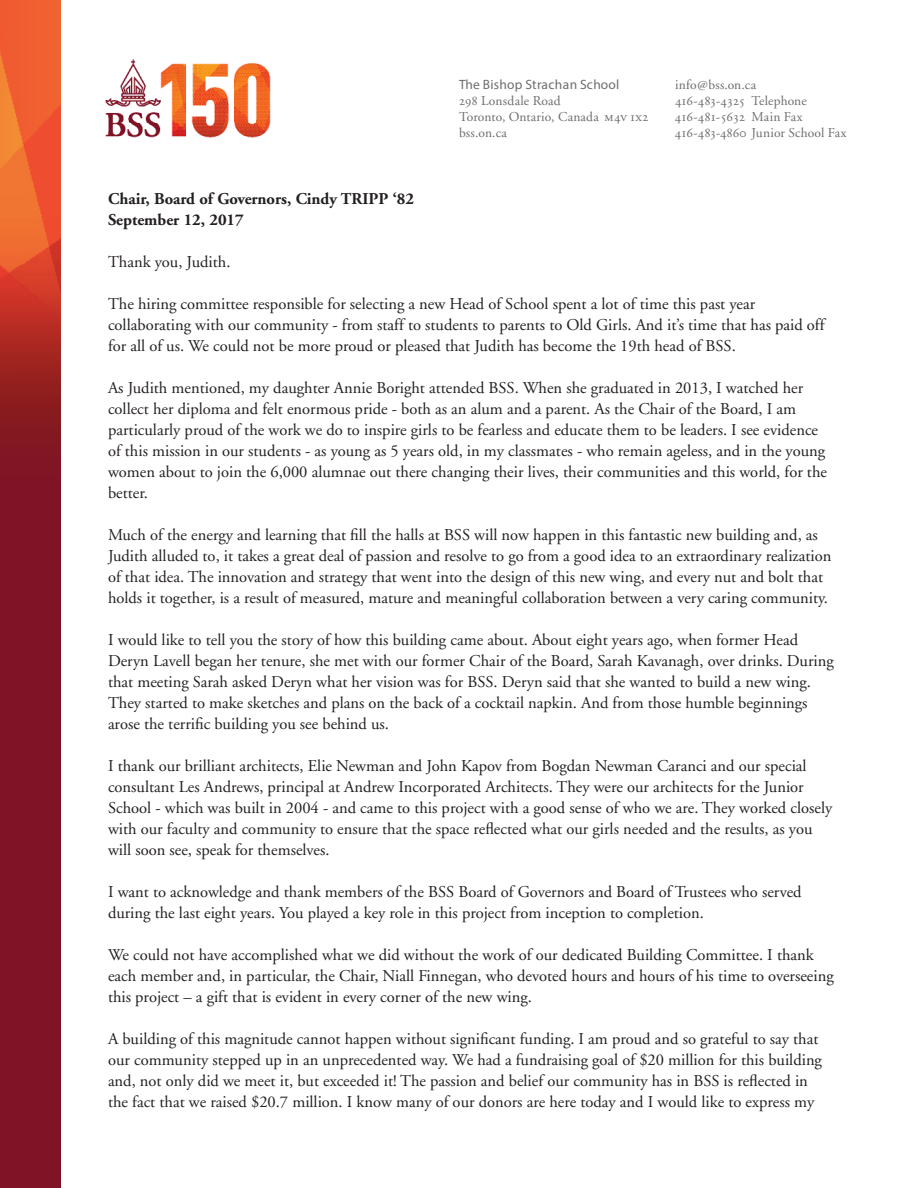
<style>
.page{position:relative;width:918px;height:1188px;background:#fff}
.page>*{position:absolute;margin:0;border:0;box-sizing:border-box;transform-origin:0 0}
.t1{font:16.5px/21px "Adobe Garamond";color:#231f20}
.t2{font:700 16.5px "Adobe Garamond";color:#231f20}
.t3{font:13.5px/15.8px "Adobe Garamond";letter-spacing:.015em;color:#6c6d70}
.t4{font:13.5px "Adobe Garamond Regular SC";letter-spacing:.035em;color:#6c6d70}
.s1{font-family:"Myriad Pro"}
.s2{font-family:"Adobe Garamond Regular SC"}
.s3{font-family:"Adobe Garamond"}
</style>
<div class="page">
<img style="left:105px;top:59px;width:166px;height:79px">
<img style="left:0;top:0;width:61px;height:165px">
<svg style="left:0;top:165px;width:61px;height:1023px;background:#921e26"></svg>
<p class="t3" style="left:459px;top:78px;width:191px"><span class="s1">The Bishop Strachan School<br></span><span class="s2">298</span> Lonsdale Road<br>Toronto, Ontario, Canada <span class="s2">m4v 1x2</span></p>
<p class="t3" style="left:459px;top:125px;width:49px">bss.on.ca</p>
<p class="t3" style="left:675px;top:78px;width:83px">info@bss.on.ca</p>
<p class="t4" style="left:675px;top:94px;width:133px">416-483-4325 <span class="s3">Telephone</span></p>
<p class="t4" style="left:675px;top:109px;width:129px">416-481-5632 <span class="s3">Main Fax</span></p>
<p class="t3" style="left:675px;top:125px;width:173px"><span class="s2">416-483-4860</span> Junior School Fax</p>
<p class="t2" style="left:108px;top:190px;width:308px">Chair, Board of Governors, Cindy TRIPP ‘82</p>
<p class="t2" style="left:108px;top:211px;width:137px">September 12, 2017</p>
<p class="t1" style="left:108px;top:252px;width:124px">Thank you, Judith.</p>
<p class="t1" style="left:108px;top:294px;width:718px">The hiring committee responsible for selecting a new Head of School spent a lot of time this past year collaborating with our community - from staff to students to parents to Old Girls. And it’s time that has paid off for all of us. We could not be more proud or pleased that Judith has become the 19th head of BSS.</p>
<p class="t1" style="left:108px;top:378px;width:721px">As Judith mentioned, my daughter Annie Boright attended BSS. When she graduated in 2013, I watched her collect her diploma and felt enormous pride - both as an alum and a parent. As the Chair of the Board, I am particularly proud of the work we do to inspire girls to be fearless and educate them to be leaders. I see evidence of this mission in our students - as young as 5 years old, in my classmates - who remain ageless, and in the young women about to join the 6,000 alumnae out there changing their lives, their communities and this world, for the better.</p>
<p class="t1" style="left:108px;top:525px;width:725px">Much of the energy and learning that fill the halls at BSS will now happen in this fantastic new building and, as Judith alluded to, it takes a great deal of passion and resolve to go from a good idea to an extraordinary realization of that idea. The innovation and strategy that went into the design of this new wing, and every nut and bolt that holds it together, is a result of measured, mature and meaningful collaboration between a very caring community.</p>
<p class="t1" style="left:108px;top:630px;width:727px">I would like to tell you the story of how this building came about. About eight years ago, when former Head Deryn Lavell began her tenure, she met with our former Chair of the Board, Sarah Kavanagh, over drinks. During that meeting Sarah asked Deryn what her vision was for BSS. Deryn said that she wanted to build a new wing.<br>They started to make sketches and plans on the back of a cocktail napkin. And from those humble beginnings arose the terrific building you see behind us.</p>
<p class="t1" style="left:108px;top:756px;width:726px">I thank our brilliant architects, Elie Newman and John Kapov from Bogdan Newman Caranci and our special consultant Les Andrews, principal at Andrew Incorporated Architects. They were our architects for the Junior School - which was built in 2004 - and came to this project with a good sense of who we are. They worked closely with our faculty and community to ensure that the space reflected what our girls needed and the results, as you will soon see, speak for themselves.</p>
<p class="t1" style="left:108px;top:882px;width:695px">I want to acknowledge and thank members of the BSS Board of Governors and Board of Trustees who served during the last eight years. You played a key role in this project from inception to completion.</p>
<p class="t1" style="left:108px;top:945px;width:727px">We could not have accomplished what we did without the work of our dedicated Building Committee. I thank each member and, in particular, the Chair, Niall Finnegan, who devoted hours and hours of his time to overseeing this project – a gift that is evident in every corner of the new wing.</p>
<p class="t1" style="left:108px;top:1029px;width:716px">A building of this magnitude cannot happen without significant funding. I am proud and so grateful to say that our community stepped up in an unprecedented way. We had a fundraising goal of $20 million for this building and, not only did we meet it, but exceeded it! The passion and belief our community has in BSS is reflected in the fact that we raised $20.7 million. I know many of our donors are here today and I would like to express my</p>
</div>
